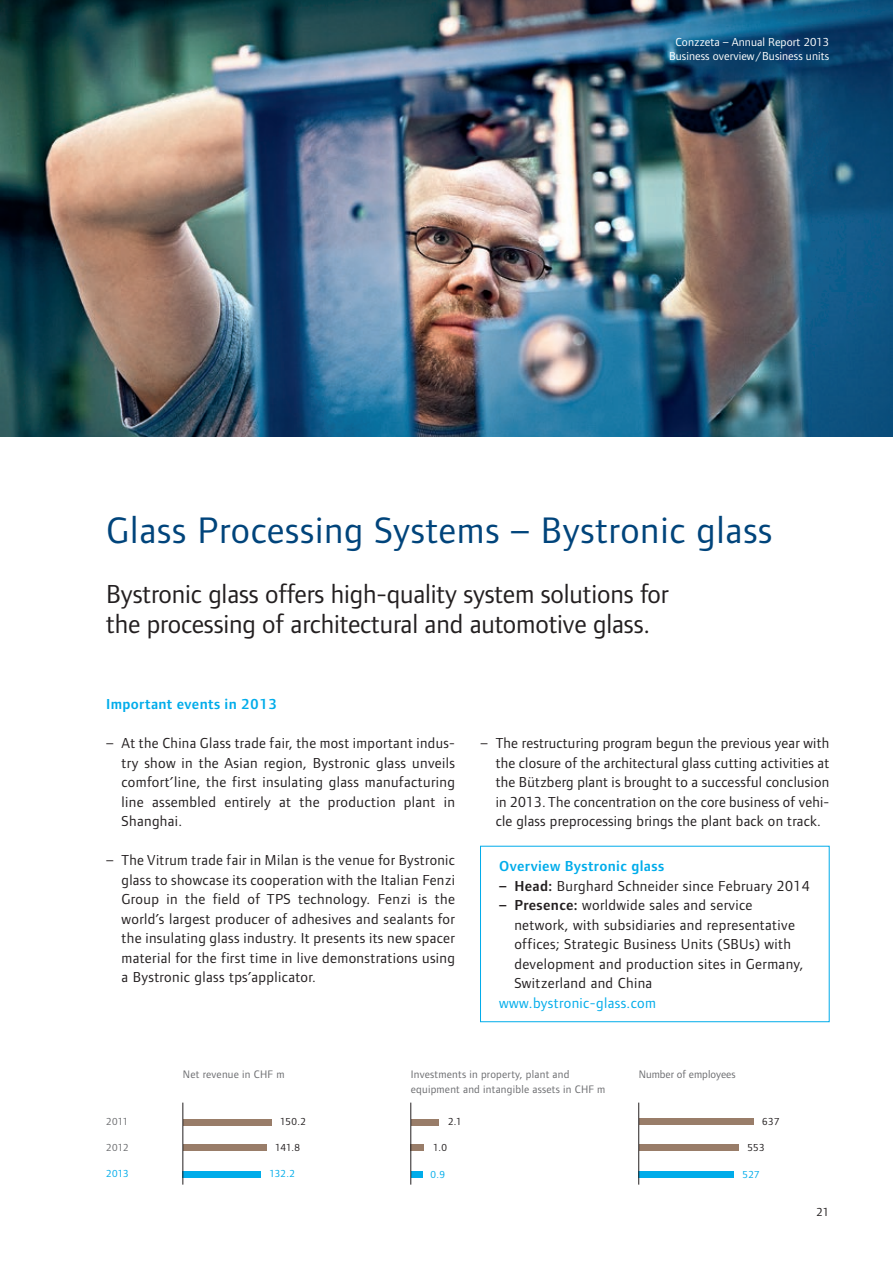
<style>
.page{position:relative;width:893px;height:1263px;background:#fff}
.page>*{position:absolute;margin:0;border:0;box-sizing:border-box;transform-origin:0 0}
.t1{font:38.25px "Foundry Form Sans";letter-spacing:.02em;color:#00447b}
.t2{font:27px/30px "Foundry Form Sans";letter-spacing:-.005em;color:#231f20}
.t3{font:15px/19.5px "Foundry Form Sans";letter-spacing:.025em;color:#231f20;text-align:justify}
.t4{font:600 15px "Foundry Form Sans";letter-spacing:.025em;color:#00acea}
.t5{font:15px "Foundry Form Sans";letter-spacing:.025em;color:#00acea}
.t6{font:12px/14.2px "Foundry Form Sans";letter-spacing:.005em;color:#fff;text-align:center}
.t7{font:12px "Foundry Form Sans";color:#231f20}
.t8{font:11.25px/15px "Foundry Form Sans";letter-spacing:.02em;color:#6c6d70}
.t9{font:11.25px "Foundry Form Sans";color:#6c6d70}
.t10{font:10.5px "Foundry Form Sans";letter-spacing:.025em;color:#231f20}
.t11{font:10.5px "Foundry Form Sans";letter-spacing:.025em;color:#00acea}
.t12{font:10.5px "Foundry Form Sans";letter-spacing:.015em;color:#6c6d70}
.s1{font-weight:600}
</style>
<div class="page">
<div style="left:183px;top:1119px;width:89px;height:6px;background:#997d69"></div>
<div style="left:183px;top:1144px;width:84px;height:7px;background:#997d69"></div>
<div style="left:183px;top:1171px;width:78px;height:6px;background:#00acea"></div>
<hr style="left:183px;top:1102px;width:1px;height:82px;background:#231f20">
<div style="left:411px;top:1119px;width:27px;height:6px;background:#997d69"></div>
<div style="left:411px;top:1144px;width:13px;height:7px;background:#997d69"></div>
<div style="left:411px;top:1171px;width:12px;height:7px;background:#00acea"></div>
<hr style="left:411px;top:1102px;width:1px;height:82px;background:#231f20">
<div style="left:639px;top:1118px;width:114px;height:7px;background:#997d69"></div>
<div style="left:639px;top:1144px;width:100px;height:6px;background:#997d69"></div>
<div style="left:639px;top:1171px;width:95px;height:6px;background:#00acea"></div>
<hr style="left:638px;top:1102px;width:1px;height:82px;background:#231f20">
<img style="left:0;top:0;width:893px;height:436px">
<div style="left:480px;top:846px;width:350px;height:176px;border:1px solid #00acea"></div>
<p class="t6" style="left:669px;top:34px;width:162px">Conzzeta – Annual Report 2013<br>Business overview/Business units</p>
<p class="t1" style="left:106px;top:508px;width:668px">Glass Processing Systems – Bystronic glass</p>
<p class="t2" style="left:106px;top:579px;width:564px">Bystronic glass offers high-quality system solutions for the processing of architectural and automotive glass.</p>
<p class="t4" style="left:106px;top:695px;width:172px">Important events in 2013</p>
<p class="t3" style="left:122px;top:733px;width:335px;text-indent:-15px">– At the China Glass trade fair, the most important indus&shy;try show in the Asian region, Bystronic glass unveils comfort’line, the first insulating glass manufacturing line assembled entirely at the production plant in Shanghai.</p>
<p class="t3" style="left:122px;top:850px;width:335px;text-indent:-15px">– The Vitrum trade fair in Milan is the venue for Bystronic glass to showcase its cooperation with the Italian Fenzi Group in the field of TPS technology. Fenzi is the world’s largest producer of adhesives and sealants for the insulating glass industry. It presents its new spacer material for the first time in live demonstrations using a Bystronic glass tps’applicator.</p>
<p class="t3" style="left:496px;top:733px;width:335px;text-indent:-15px">– The restructuring program begun the previous year with the closure of the architectural glass cutting activities at the Bützberg plant is brought to a successful conclusion in 2013. The concentration on the core business of vehi&shy;cle glass preprocessing brings the plant back on track.</p>
<p class="t4" style="left:499px;top:857px;width:167px">Overview Bystronic glass</p>
<p class="t3" style="left:499px;top:876px;width:312px"><span class="s1">– Head:</span> Burghard Schneider since February 2014</p>
<p class="t3" style="left:499px;top:895px;width:255px"><span class="s1">– Presence:</span> worldwide sales and service</p>
<p class="t3" style="left:514px;top:915px;width:282px">network, with subsidiaries and representative</p>
<p class="t3" style="left:514px;top:934px;width:278px">offices; Strategic Business Units (SBUs) with</p>
<p class="t3" style="left:514px;top:954px;width:291px">development and production sites in Germany,</p>
<p class="t3" style="left:514px;top:973px;width:139px">Switzerland and China</p>
<p class="t5" style="left:499px;top:994px;width:158px">www.bystronic-glass.com</p>
<p class="t12" style="left:106px;top:1115px;width:24px">2011</p>
<p class="t12" style="left:106px;top:1141px;width:24px">2012</p>
<p class="t11" style="left:106px;top:1167px;width:24px">2013</p>
<p class="t8" style="left:183px;top:1067px;width:103px">Net revenue in CHF m</p>
<p class="t10" style="left:280px;top:1115px;width:27px">150.2</p>
<p class="t10" style="left:275px;top:1141px;width:27px">141.8</p>
<p class="t11" style="left:269px;top:1167px;width:27px">132.2</p>
<p class="t8" style="left:411px;top:1067px;width:196px">Investments in property, plant and equipment and intangible assets in CHF m</p>
<p class="t10" style="left:448px;top:1115px;width:15px">2.1</p>
<p class="t10" style="left:433px;top:1141px;width:15px">1.0</p>
<p class="t11" style="left:431px;top:1168px;width:16px">0.9</p>
<p class="t9" style="left:639px;top:1067px;width:98px">Number of employees</p>
<p class="t10" style="left:762px;top:1116px;width:19px">637</p>
<p class="t10" style="left:747px;top:1141px;width:19px">553</p>
<p class="t11" style="left:743px;top:1168px;width:19px">527</p>
<p class="t7" style="left:816px;top:1205px;width:14px">21</p>
</div>
